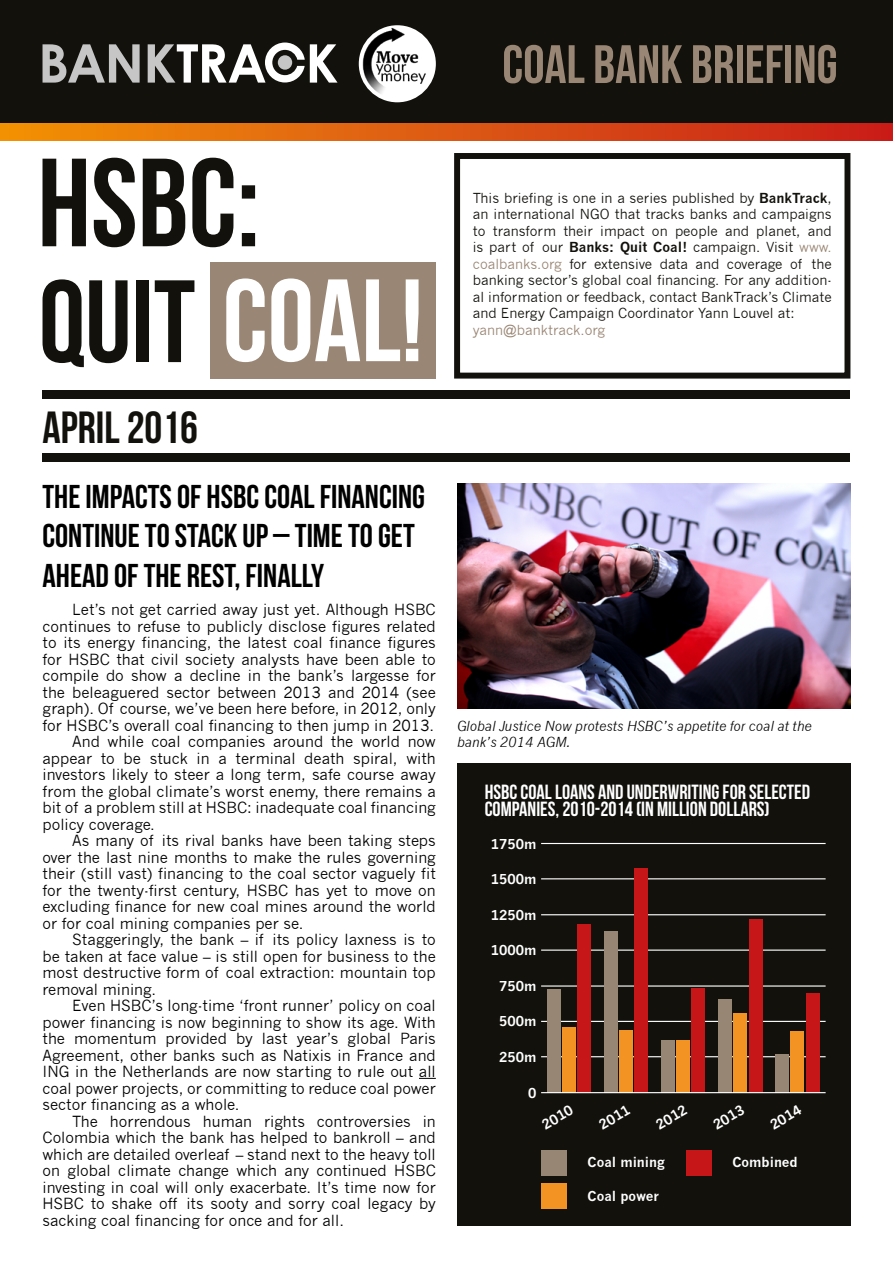
<style>
.page{position:relative;width:893px;height:1263px;background:#fff}
.page>*{position:absolute;margin:0;border:0;box-sizing:border-box;transform-origin:0 0}
.t1{font:54px "Bebas Neue";color:#9a8674}
.t2{font:45px "Bebas Neue";color:#12110c}
.t3{font:33px/39.6px "Bebas Neue";color:#000}
.t4{font:20.55px/17.4px "Bebas Neue";color:#fff}
.t5{font:15px "News Gothic";color:#000}
.t6{font:13.5px/16.5px "News Gothic";color:#12110c;text-align:justify}
.t7{font:italic 13.5px/16.5px "News Gothic";color:#000}
.t8{font:13.5px "News Gothic";color:#9a8674}
.t9{font:700 13.35px "News Gothic";color:#fff}
.s1{font-weight:700}
.s2{color:#9a8674}
</style>
<div class="page">
<div style="left:0;top:0;width:893px;height:125px;background:#12110c"></div>
<svg style="left:43px;top:43px;width:295px;height:40px"></svg>
<div style="left:278px;top:55px;width:14px;height:15px;background:#c6c6c6;border-radius:50%"></div>
<div style="left:0;top:124px;width:893px;height:16px;background:linear-gradient(to right,#f29307,#c81e1b)"></div>
<svg style="left:419px;top:1078px;width:17px;height:1px"></svg>
<div style="left:457px;top:763px;width:393px;height:462px;background:#12110c"></div>
<div style="left:454px;top:153px;width:396px;height:226px;border:6px solid #12110c"></div>
<div style="left:43px;top:390px;width:807px;height:9px;background:#12110c"></div>
<div style="left:43px;top:453px;width:807px;height:9px;background:#12110c"></div>
<img style="left:457px;top:483px;width:393px;height:226px">
<img style="left:359px;top:25px;width:77px;height:77px">
<hr style="left:541px;top:1056px;width:285px;height:1px;background:#fff">
<hr style="left:541px;top:1021px;width:285px;height:1px;background:#fff">
<hr style="left:541px;top:985px;width:285px;height:1px;background:#fff">
<hr style="left:541px;top:949px;width:285px;height:2px;background:#fff">
<hr style="left:541px;top:914px;width:285px;height:1px;background:#fff">
<hr style="left:541px;top:878px;width:285px;height:1px;background:#fff">
<hr style="left:541px;top:843px;width:285px;height:1px;background:#fff">
<div style="left:578px;top:924px;width:13px;height:169px;background:#c71617"></div>
<div style="left:635px;top:869px;width:13px;height:224px;background:#c71617"></div>
<div style="left:692px;top:988px;width:13px;height:105px;background:#c71617"></div>
<div style="left:749px;top:920px;width:13px;height:173px;background:#c71617"></div>
<div style="left:806px;top:994px;width:13px;height:99px;background:#c71617"></div>
<div style="left:562px;top:1027px;width:14px;height:66px;background:#f39323"></div>
<div style="left:619px;top:1030px;width:14px;height:63px;background:#f39323"></div>
<div style="left:676px;top:1040px;width:14px;height:53px;background:#f39323"></div>
<div style="left:733px;top:1013px;width:14px;height:80px;background:#f39323"></div>
<div style="left:790px;top:1031px;width:14px;height:62px;background:#f39323"></div>
<div style="left:547px;top:989px;width:13px;height:104px;background:#988675"></div>
<div style="left:604px;top:931px;width:13px;height:162px;background:#988675"></div>
<div style="left:661px;top:1040px;width:13px;height:53px;background:#988675"></div>
<div style="left:718px;top:999px;width:13px;height:94px;background:#988675"></div>
<div style="left:775px;top:1055px;width:13px;height:38px;background:#988675"></div>
<hr style="left:541px;top:1092px;width:285px;height:1px;background:#fff">
<div style="left:541px;top:1149px;width:26px;height:26px;background:#988675"></div>
<div style="left:541px;top:1183px;width:26px;height:26px;background:#f39323"></div>
<div style="left:686px;top:1149px;width:26px;height:26px;background:#c71617"></div>
<svg style="left:43px;top:279px;width:85px;height:88px"></svg>
<div style="left:136px;top:280px;width:13px;height:82px;background:#12110c"></div>
<svg style="left:155px;top:280px;width:39px;height:82px"></svg>
<div style="left:210px;top:262px;width:226px;height:117px;background:#9a8674"></div>
<svg style="left:226px;top:278px;width:39px;height:84px"></svg>
<svg style="left:271px;top:278px;width:89px;height:84px"></svg>
<svg style="left:366px;top:279px;width:34px;height:82px"></svg>
<svg style="left:406px;top:279px;width:13px;height:82px"></svg>
<svg style="left:43px;top:159px;width:43px;height:87px"></svg>
<svg style="left:94px;top:158px;width:41px;height:89px"></svg>
<svg style="left:143px;top:159px;width:42px;height:87px"></svg>
<svg style="left:192px;top:158px;width:41px;height:89px"></svg>
<svg style="left:242px;top:185px;width:13px;height:61px"></svg>
<h1 class="t1" style="left:502px;top:35px;width:337px">COAL BANK BRIEFING</h1>
<p class="t6" style="left:473px;top:189px;width:360px">This briefing is one in a series published by <span class="s1">BankTrack</span>, an international NGO that tracks banks and campaigns to transform their impact on people and planet, and is part of our <span class="s1">Banks: Quit Coal!</span> campaign. Visit <span class="s2">www. coalbanks.org</span> for extensive data and coverage of the banking sector’s global coal financing. For any addition&shy;al information or feedback, contact BankTrack’s Climate and Energy Campaign Coordinator Yann Louvel at:</p>
<p class="t8" style="left:473px;top:322px;width:134px">yann@banktrack.org</p>
<h2 class="t2" style="left:43px;top:403px;width:157px">APRIL 2016</h2>
<h3 class="t3" style="left:43px;top:476px;width:178px">THE IMPACTS OF HSBC</h3>
<h3 class="t3" style="left:43px;top:476px;width:384px;text-indent:222px">COAL FINANCING<br>CONTINUE TO STACK UP – TIME TO GET<br>AHEAD OF THE REST, FINALLY</h3>
<p class="t5" style="left:72px;top:601px;width:365px">Let’s not get carried away just yet. Although HSBC</p>
<p class="t5" style="left:43px;top:617px;width:395px">continues to refuse to publicly disclose figures related</p>
<p class="t5" style="left:43px;top:634px;width:395px">to its energy financing, the latest coal finance figures</p>
<p class="t5" style="left:43px;top:650px;width:395px">for HSBC that civil society analysts have been able to</p>
<p class="t5" style="left:43px;top:667px;width:395px">compile do show a decline in the bank’s largesse for</p>
<p class="t5" style="left:43px;top:683px;width:395px">the beleaguered sector between 2013 and 2014 (see</p>
<p class="t5" style="left:43px;top:700px;width:395px">graph). Of course, we’ve been here before, in 2012, only</p>
<p class="t5" style="left:43px;top:716px;width:393px">for HSBC’s overall coal financing to then jump in 2013.</p>
<p class="t5" style="left:72px;top:733px;width:365px">And while coal companies around the world now</p>
<p class="t5" style="left:43px;top:749px;width:395px">appear to be stuck in a terminal death spiral, with</p>
<p class="t5" style="left:43px;top:766px;width:395px">investors likely to steer a long term, safe course away</p>
<p class="t5" style="left:43px;top:782px;width:395px">from the global climate’s worst enemy, there remains a</p>
<p class="t5" style="left:43px;top:799px;width:395px">bit of a problem still at HSBC: inadequate coal financing</p>
<p class="t5" style="left:43px;top:815px;width:114px">policy coverage.</p>
<p class="t5" style="left:72px;top:832px;width:365px">As many of its rival banks have been taking steps</p>
<p class="t5" style="left:43px;top:848px;width:395px">over the last nine months to make the rules governing</p>
<p class="t5" style="left:43px;top:865px;width:395px">their (still vast) financing to the coal sector vaguely fit</p>
<p class="t5" style="left:43px;top:881px;width:395px">for the twenty-first century, HSBC has yet to move on</p>
<p class="t5" style="left:43px;top:898px;width:395px">excluding finance for new coal mines around the world</p>
<p class="t5" style="left:43px;top:914px;width:262px">or for coal mining companies per se.</p>
<p class="t5" style="left:72px;top:931px;width:365px">Staggeringly, the bank – if its policy laxness is to</p>
<p class="t5" style="left:43px;top:947px;width:395px">be taken at face value – is still open for business to the</p>
<p class="t5" style="left:43px;top:964px;width:395px">most destructive form of coal extraction: mountain top</p>
<p class="t5" style="left:43px;top:980px;width:115px">removal mining.</p>
<p class="t5" style="left:72px;top:997px;width:365px">Even HSBC’s long-time ‘front runner’ policy on coal</p>
<p class="t5" style="left:43px;top:1013px;width:395px">power financing is now beginning to show its age. With</p>
<p class="t5" style="left:43px;top:1030px;width:395px">the momentum provided by last year’s global Paris</p>
<p class="t5" style="left:43px;top:1046px;width:395px">Agreement, other banks such as Natixis in France and</p>
<p class="t5" style="left:43px;top:1063px;width:395px">ING in the Netherlands are now starting to rule out all</p>
<p class="t5" style="left:43px;top:1079px;width:395px">coal power projects, or committing to reduce coal power</p>
<p class="t5" style="left:43px;top:1096px;width:198px">sector financing as a whole.</p>
<p class="t5" style="left:72px;top:1112px;width:365px">The horrendous human rights controversies in</p>
<p class="t5" style="left:43px;top:1129px;width:395px">Colombia which the bank has helped to bankroll – and</p>
<p class="t5" style="left:43px;top:1145px;width:395px">which are detailed overleaf – stand next to the heavy toll</p>
<p class="t5" style="left:43px;top:1162px;width:395px">on global climate change which any continued HSBC</p>
<p class="t5" style="left:43px;top:1178px;width:395px">investing in coal will only exacerbate. It’s time now for</p>
<p class="t5" style="left:43px;top:1195px;width:395px">HSBC to shake off its sooty and sorry coal legacy by</p>
<p class="t5" style="left:43px;top:1211px;width:303px">sacking coal financing for once and for all.</p>
<p class="t7" style="left:457px;top:717px;width:356px">Global Justice Now protests HSBC’s appetite for coal at the bank’s 2014 AGM.</p>
<h3 class="t4" style="left:485px;top:782px;width:327px;text-indent:36px">COAL LOANS AND UNDERWRITING FOR SELECTED<br>COMPANIES, 2010-2014 (IN MILLION DOLLARS)</h3>
<h3 class="t4" style="left:485px;top:782px;width:9px">HSBC</h3>
<p class="t9" style="left:491px;top:835px;width:47px">1750m</p>
<p class="t9" style="left:491px;top:871px;width:47px">1500m</p>
<p class="t9" style="left:491px;top:907px;width:47px">1250m</p>
<p class="t9" style="left:491px;top:942px;width:47px">1000m</p>
<p class="t9" style="left:499px;top:978px;width:39px">750m</p>
<p class="t9" style="left:499px;top:1013px;width:39px">500m</p>
<p class="t9" style="left:499px;top:1049px;width:39px">250m</p>
<p class="t9" style="left:528px;top:1084px;width:10px">0</p>
<p class="t9" style="left:539px;top:1118px;width:35px;rotate:-30deg">2010</p>
<p class="t9" style="left:596px;top:1118px;width:35px;rotate:-30deg">2011</p>
<p class="t9" style="left:653px;top:1118px;width:35px;rotate:-30deg">2012</p>
<p class="t9" style="left:710px;top:1118px;width:35px;rotate:-30deg">2013</p>
<p class="t9" style="left:767px;top:1118px;width:35px;rotate:-30deg">2014</p>
<p class="t9" style="left:587px;top:1154px;width:79px">Coal mining</p>
<p class="t9" style="left:587px;top:1187px;width:73px">Coal power</p>
<p class="t9" style="left:732px;top:1154px;width:67px">Combined</p>
</div>
